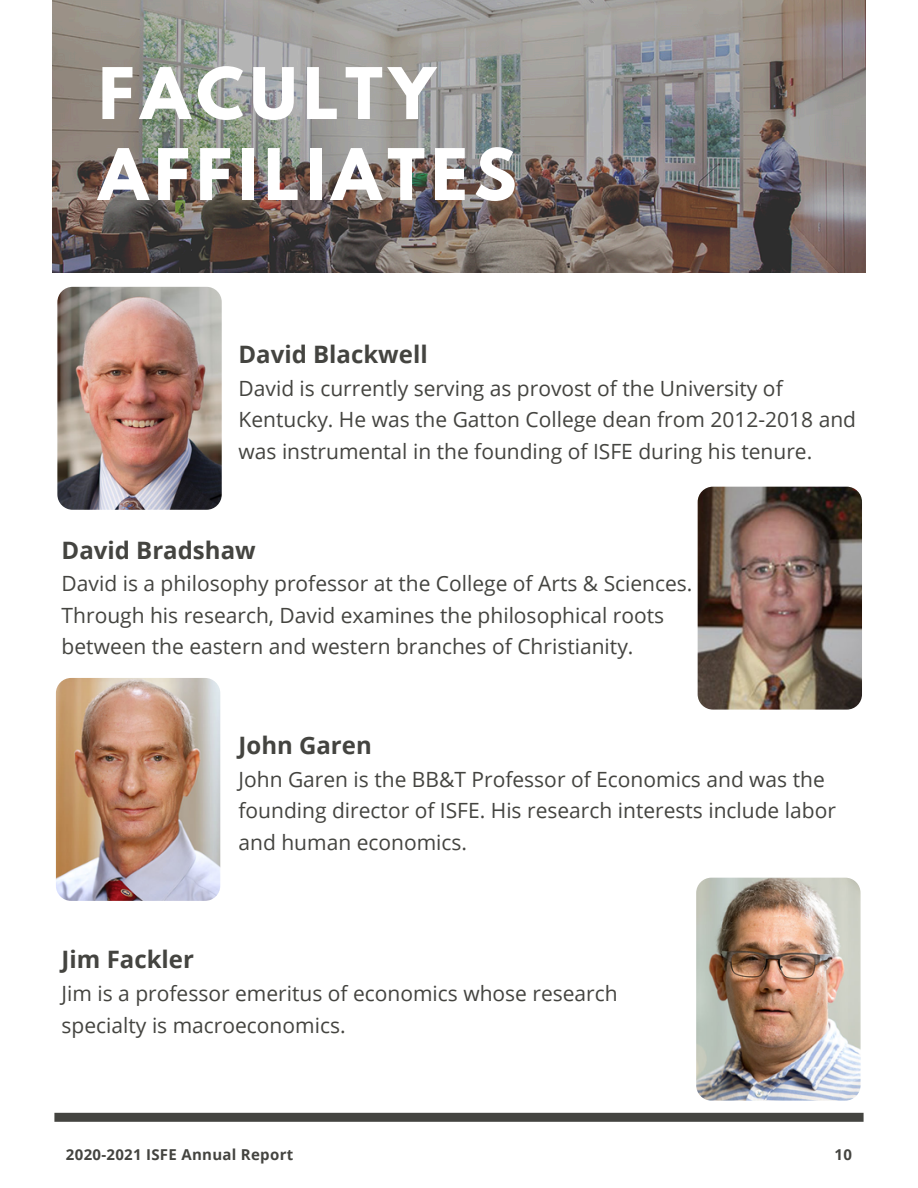
<style>
.page{position:relative;width:918px;height:1188px;background:#fff}
.page>*{position:absolute;margin:0;border:0;box-sizing:border-box;transform-origin:0 0}
.t1{font:700 63px/81px "League Spartan";letter-spacing:.1em;color:#fff}
.t2{font:700 24px "Open Sans";color:#444440}
.t3{font:21px/31.5px "Open Sans";color:#444440}
.t4{font:700 15px "Open Sans";letter-spacing:.02em;color:#444440}
</style>
<div class="page">
<img style="left:53px;top:0;width:812px;height:272px">
<img style="left:57px;top:286px;width:165px;height:224px">
<img style="left:55px;top:678px;width:166px;height:223px">
<img style="left:697px;top:486px;width:165px;height:224px">
<img style="left:696px;top:877px;width:165px;height:224px">
<div style="left:54px;top:1113px;width:810px;height:9px;background:#444440"></div>
<h2 class="t1" style="left:99px;top:61px;width:419px">FACULTY<br>AFFILIATES</h2>
<p class="t2" style="left:239px;top:337px;width:191px">David Blackwell</p>
<p class="t3" style="left:239px;top:372px;width:619px">David is currently serving as provost of the University of<br>Kentucky. He was the Gatton College dean from 2012-2018 and was instrumental in the founding of ISFE during his tenure.</p>
<h2 class="t2" style="left:62px;top:533px;width:196px">David Bradshaw</h2>
<h2 class="t3" style="left:62px;top:567px;width:632px">David is a philosophy professor at the College of Arts &amp; Sciences.<br>Through his research, David examines the philosophical roots between the eastern and western branches of Christianity.</h2>
<h2 class="t2" style="left:239px;top:728px;width:135px">John Garen</h2>
<h2 class="t3" style="left:239px;top:763px;width:599px">John Garen is the BB&amp;T Professor of Economics and was the founding director of ISFE. His research interests include labor and human economics.</h2>
<p class="t2" style="left:62px;top:943px;width:134px">Jim Fackler</p>
<p class="t3" style="left:62px;top:977px;width:558px">Jim is a professor emeritus of economics whose research specialty is macroeconomics.</p>
<p class="t4" style="left:66px;top:1144px;width:229px">2020-2021 ISFE Annual Report</p>
<p class="t4" style="left:835px;top:1144px;width:19px">10</p>
</div>
